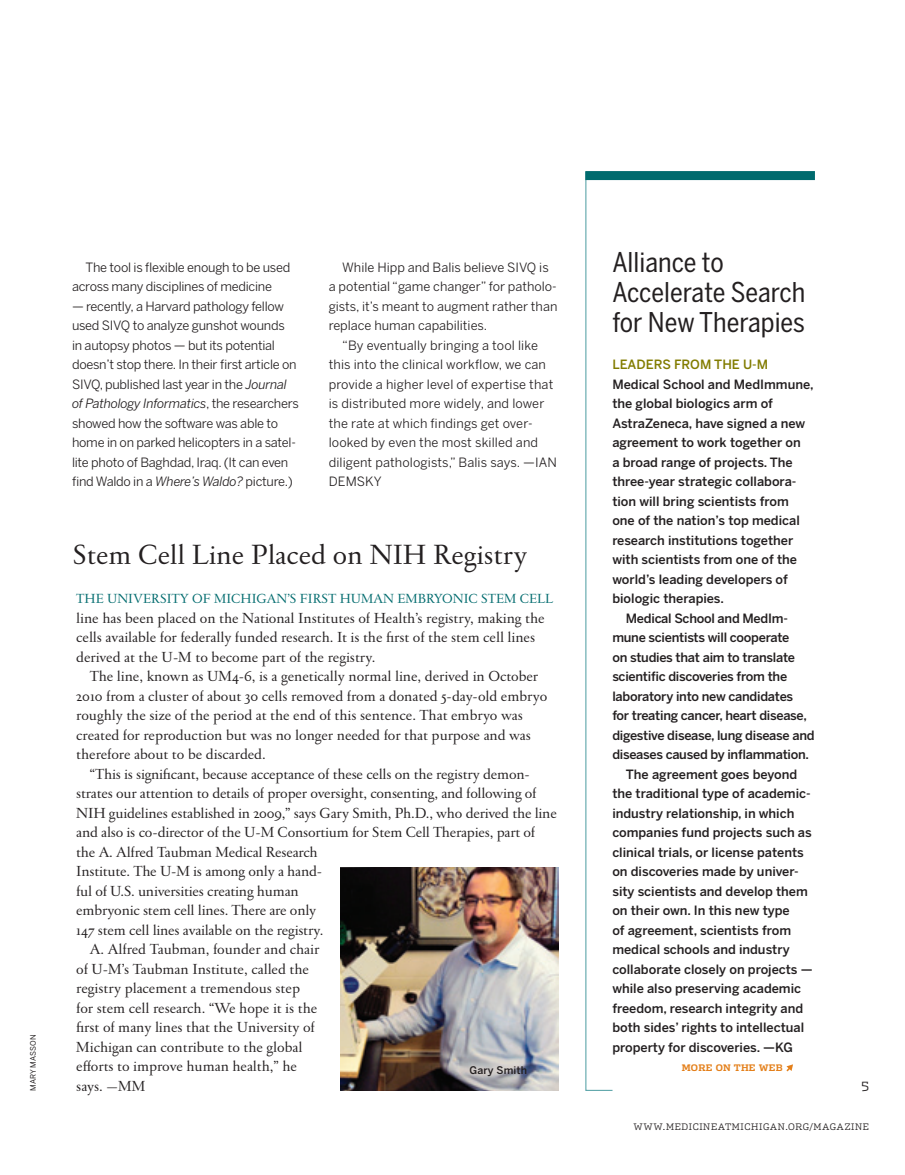
<style>
.page{position:relative;width:905px;height:1175px;background:#fff}
.page>*{position:absolute;margin:0;border:0;box-sizing:border-box;transform-origin:0 0}
.Garr__Headline__24_2{font:30px "Garamond FB Text";color:#231f20}
.Bent__Headline__18_2{font:27px/30px "Benton Sans Cond Regluar";color:#231f20}
.Garr__Body__10_5_13{font:15.75px/19.5px "Garamond FB Text";color:#231f20}
.t1{font:14.25px "Garamond FB Text";color:#006b6e}
.Bent__Headline__18_2-2{font:500 12.75px/19.5px "Benton Sans";color:#231f20}
.Bent__Body__8_5_13{font:12.75px/19.5px "Benton Sans";letter-spacing:-.02em;color:#231f20}
.Bent__Body__8_5_13-2{font:12.75px/19.5px "Benton Sans";letter-spacing:.01em;color:#231f20}
.Bent__Headline__18_2-3{font:500 12.75px/19.5px "Benton Sans";letter-spacing:-.02em;color:#231f20}
.Bent__Body__8_5_13-3{font:12.75px/19.5px "Benton Sans";color:#231f20}
.t2{font:300 12.75px "Dispatch";color:#231f20}
.Photo_Caption{font:500 10.5px "Benton Sans";letter-spacing:.01em;color:#231f20}
.t3{font:300 9px "Dispatch";letter-spacing:.07em;color:#231f20}
.t4{font:700 9px "Dispatch";letter-spacing:.02em;color:#e4801b}
.t5{font:7.5px "Benton Sans Regluar";letter-spacing:.005em;color:#231f20}
.s1{font-style:italic}
.s2{color:#827c00}
</style>
<div class="page">
<svg style="left:786px;top:1064px;width:7px;height:7px"></svg>
<img style="left:341px;top:867px;width:217px;height:223px">
<svg style="left:585px;top:180px;width:28px;height:911px"></svg>
<div style="left:585px;top:171px;width:229px;height:9px;background:#006b6e"></div>
<p class="t5" style="left:29px;top:1090px;width:57px;rotate:-90deg">MARY MASSON</p>
<p class="Bent__Body__8_5_13" style="left:72px;top:257px;width:220px;text-indent:14px">The tool is flexible enough to be used across many disciplines of medicine</p>
<p class="Bent__Body__8_5_13" style="left:72px;top:296px;width:228px">— recently, a Harvard pathology fellow used SIVQ to analyze gunshot wounds<br>in autopsy photos — but its potential doesn’t stop there. In their first article on SIVQ, published last year in the <span class="s1">Journal of Pathology Informatics</span>, the researchers showed how the software was able to home in on parked helicopters in a satel&shy;lite photo of Baghdad, Iraq. (It can even find Waldo in a <span class="s1">Where’s Waldo?</span> picture.)</p>
<p class="Bent__Body__8_5_13-3" style="left:328px;top:257px;width:230px;text-indent:14px">While Hipp and Balis believe SIVQ is a potential “game changer” for patholo&shy;gists, it’s meant to augment rather than replace human capabilities.</p>
<p class="Bent__Body__8_5_13-2" style="left:328px;top:335px;width:230px;text-indent:14px">“By eventually bringing a tool like this into the clinical workflow, we can provide a higher level of expertise that is distributed more widely, and lower the rate at which findings get over&shy;looked by even the most skilled and diligent pathologists,” Balis says. —IAN DEMSKY</p>
<p class="Garr__Headline__24_2" style="left:73px;top:539px;width:456px">Stem Cell Line Placed on NIH Registry</p>
<p class="t1" style="left:76px;top:591px;width:478px">THE UNIVERSITY OF MICHIGAN’S FIRST HUMAN EMBRYONIC STEM CELL</p>
<p class="Garr__Body__10_5_13" style="left:76px;top:609px;width:470px">line has been placed on the National Institutes of Health’s registry, making the cells available for federally funded research. It is the first of the stem cell lines derived at the U-M to become part of the registry.</p>
<p class="Garr__Body__10_5_13" style="left:76px;top:667px;width:472px;text-indent:14px">The line, known as UM4-6, is a genetically normal line, derived in October 2010 from a cluster of about 30 cells removed from a donated 5-day-old embryo roughly the size of the period at the end of this sentence. That embryo was created for reproduction but was no longer needed for that purpose and was therefore about to be discarded.</p>
<p class="Garr__Body__10_5_13" style="left:76px;top:765px;width:482px;text-indent:14px">“This is significant, because acceptance of these cells on the registry demon&shy;strates our attention to details of proper oversight, consenting, and following of NIH guidelines established in 2009,” says Gary Smith, Ph.D., who derived the line and also is co-director of the U-M Consortium for Stem Cell Therapies, part of the A. Alfred Taubman Medical Research<br>Institute. The U-M is among only a hand-<br>ful of U.S. universities creating human<br>embryonic stem cell lines. There are only<br>147 stem cell lines available on the registry.</p>
<p class="Garr__Body__10_5_13" style="left:76px;top:940px;width:244px;text-indent:14px">A. Alfred Taubman, founder and chair of U-M’s Taubman Institute, called the registry placement a tremendous step for stem cell research. “We hope it is the first of many lines that the University of Michigan can contribute to the global efforts to improve human health,” he says. —MM</p>
<p class="Photo_Caption" style="left:469px;top:1063px;width:59px">Gary Smith</p>
<p class="Bent__Headline__18_2" style="left:612px;top:247px;width:194px">Alliance to<br>Accelerate Search for New Therapies</p>
<p class="Bent__Headline__18_2-2" style="left:612px;top:355px;width:203px"><span class="s2">LEADERS FROM THE U-M<br></span>Medical School and MedImmune, the global biologics arm of<br>AstraZeneca, have signed a new agreement to work together on<br>a broad range of projects. The three-year strategic collabora&shy;tion will bring scientists from one of the nation’s top medical research institutions together with scientists from one of the world’s leading developers of biologic therapies.</p>
<p class="Bent__Headline__18_2-3" style="left:612px;top:608px;width:204px;text-indent:14px">Medical School and MedIm&shy;mune scientists will cooperate<br>on studies that aim to translate scientific discoveries from the laboratory into new candidates<br>for treating cancer, heart disease, digestive disease, lung disease and diseases caused by inflammation.</p>
<p class="Bent__Headline__18_2-2" style="left:612px;top:764px;width:202px;text-indent:14px">The agreement goes beyond the traditional type of academic&shy;industry relationship, in which companies fund projects such as clinical trials, or license patents on discoveries made by univer&shy;sity scientists and develop them on their own. In this new type<br>of agreement, scientists from medical schools and industry collaborate closely on projects — while also preserving academic freedom, research integrity and both sides’ rights to intellectual property for discoveries. —KG</p>
<p class="t4" style="left:681px;top:1062px;width:102px">MORE ON THE WEB</p>
<p class="t2" style="left:861px;top:1078px;width:9px">5</p>
<p class="t3" style="left:633px;top:1121px;width:237px">WWW.MEDICINEATMICHIGAN.ORG/MAGAZINE</p>
</div>
